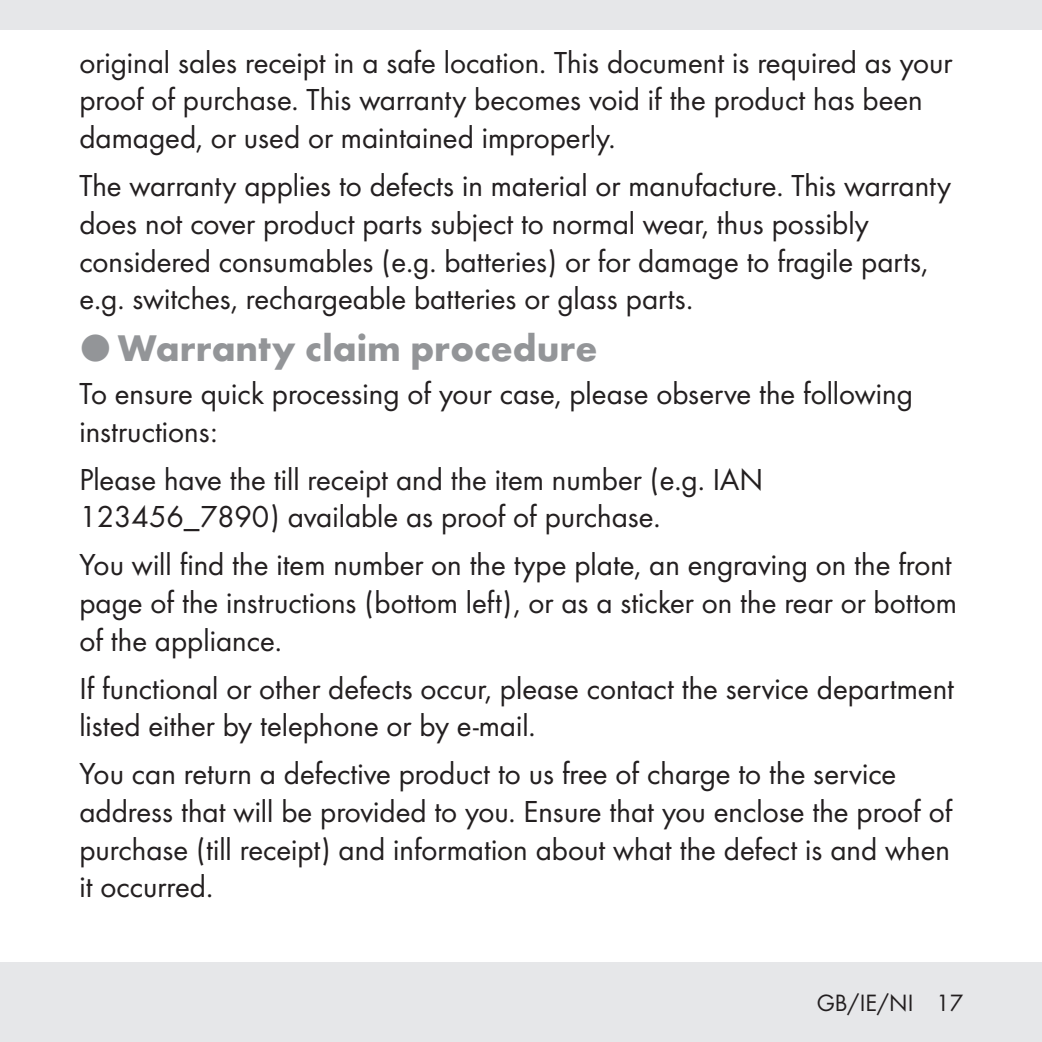
<style>
.page{position:relative;width:1042px;height:1042px;background:#fff}
.page>*{position:absolute;margin:0;border:0;box-sizing:border-box;transform-origin:0 0}
.t1{font:700 38.5px "Futura";color:#939598}
.t2{font:31.5px/37.8px "Futura Boo";color:#231f20}
.t3{font:24.5px "Futura Boo";color:#231f20}
.s1{font-family:"European Pi Three";font-weight:400}
</style>
<div class="page">
<div style="left:0;top:962px;width:1042px;height:80px;background:#e6e7e9"></div>
<div style="left:0;top:0;width:1042px;height:30px;background:#e6e7e9"></div>
<p class="t2" style="left:79px;top:42px;width:875px">original sales receipt in a safe location. This document is required as your proof of purchase. This warranty becomes void if the product has been damaged, or used or maintained improperly.</p>
<p class="t2" style="left:79px;top:165px;width:873px">The warranty applies to defects in material or manufacture. This warranty does not cover product parts subject to normal wear, thus possibly considered consumables (e.g. batteries) or for damage to fragile parts, e.g. switches, rechargeable batteries or glass parts.</p>
<p class="t1" style="left:79px;top:320px;width:520px"><span class="s1">P</span> Warranty claim procedure</p>
<p class="t2" style="left:79px;top:373px;width:835px">To ensure quick processing of your case, please observe the following instructions:</p>
<p class="t2" style="left:79px;top:458px;width:685px">Please have the till receipt and the item number (e.g. IAN<br>123456_7890) available as proof of purchase.</p>
<p class="t2" style="left:79px;top:544px;width:879px">You will find the item number on the type plate, an engraving on the front page of the instructions (bottom left), or as a sticker on the rear or bottom of the appliance.</p>
<p class="t2" style="left:79px;top:667px;width:876px">If functional or other defects occur, please contact the service department listed either by telephone or by e-mail.</p>
<p class="t2" style="left:79px;top:753px;width:874px">You can return a defective product to us free of charge to the service address that will be provided to you. Ensure that you enclose the proof of purchase (till receipt) and information about what the defect is and when it occurred.</p>
<p class="t3" style="left:816px;top:986px;width:148px">GB/IE/NI 17</p>
</div>
